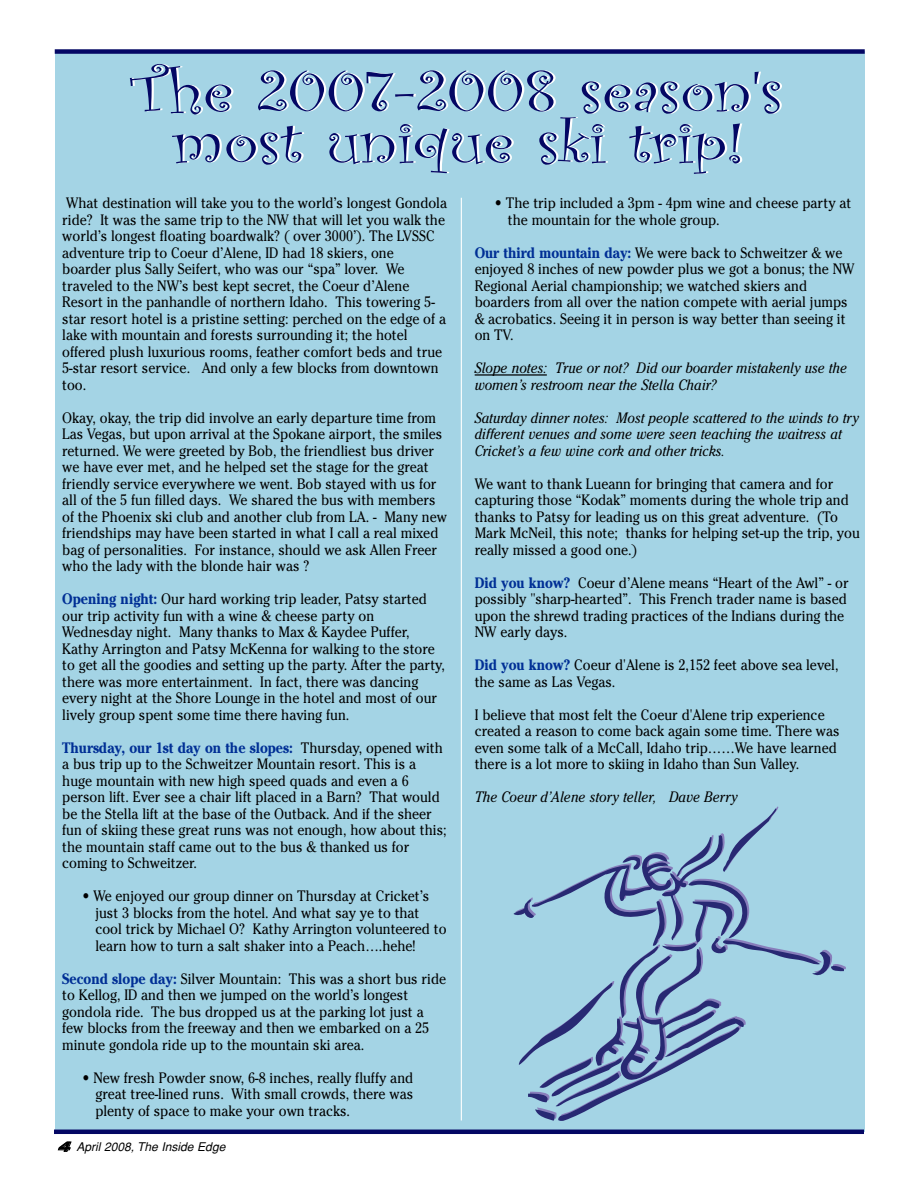
<style>
.page{position:relative;width:918px;height:1188px;background:#fff}
.page>*{position:absolute;margin:0;border:0;box-sizing:border-box;transform-origin:0 0}
.t1{font:60px/51px "Curlz";color:#040764;text-align:center;scale:1.2 1}
.t2{font:15px/16.5px "Cheltenham";color:#000;scale:.9 1}
.t3{font:italic 15px/16.5px "Cheltenham";color:#000;scale:.9 1}
.t4{font:italic 12px "Helvetica";color:#000}
.s1{font-weight:700;color:#002f95}
.s2{font-family:"Helvetica Neue";font-weight:800;font-stretch:expanded;font-size:13.5px}
</style>
<div class="page">
<div style="left:55px;top:51px;width:810px;height:1080px;background:#a4d4e5"></div>
<svg style="left:513px;top:807px;width:333px;height:314px"></svg>
<div style="left:55px;top:49px;width:810px;height:5px;background:#040764"></div>
<hr style="left:54px;top:1130px;width:810px;height:4px;background:#040764">
<hr style="left:475px;top:374px;width:72px;height:2px;background:#000">
<hr style="left:461px;top:198px;width:1px;height:923px;background:#fff">
<h1 class="t1" style="left:132px;top:65px;width:543px">The 2007-2008 season's most unique ski trip!</h1>
<p class="t2" style="left:62px;top:195px;width:429px">What destination will take you to the world’s longest Gondola ride? It was the same trip to the NW that will let you walk the world’s longest floating boardwalk? ( over 3000’). The LVSSC adventure trip to Coeur d’Alene, ID had 18 skiers, one<br>boarder plus Sally Seifert, who was our “spa” lover. We traveled to the NW’s best kept secret, the Coeur d’Alene Resort in the panhandle of northern Idaho. This towering 5- star resort hotel is a pristine setting: perched on the edge of a lake with mountain and forests surrounding it; the hotel offered plush luxurious rooms, feather comfort beds and true 5-star resort service. And only a few blocks from downtown too.</p>
<p class="t2" style="left:62px;top:410px;width:429px">Okay, okay, the trip did involve an early departure time from Las Vegas, but upon arrival at the Spokane airport, the smiles returned. We were greeted by Bob, the friendliest bus driver we have ever met, and he helped set the stage for the great friendly service everywhere we went. Bob stayed with us for all of the 5 fun filled days. We shared the bus with members of the Phoenix ski club and another club from LA. - Many new friendships may have been started in what I call a real mixed bag of personalities. For instance, should we ask Allen Freer who the lady with the blonde hair was ?</p>
<p class="t2" style="left:62px;top:591px;width:427px"><span class="s1">Opening night:</span> Our hard working trip leader, Patsy started our trip activity fun with a wine &amp; cheese party on Wednesday night. Many thanks to Max &amp; Kaydee Puffer, Kathy Arrington and Patsy McKenna for walking to the store to get all the goodies and setting up the party. After the party, there was more entertainment. In fact, there was dancing every night at the Shore Lounge in the hotel and most of our lively group spent some time there having fun.</p>
<p class="t2" style="left:62px;top:740px;width:429px"><span class="s1">Thursday, our 1st day on the slopes:</span> Thursday, opened with a bus trip up to the Schweitzer Mountain resort. This is a huge mountain with new high speed quads and even a 6 person lift. Ever see a chair lift placed in a Barn? That would be the Stella lift at the base of the Outback. And if the sheer fun of skiing these great runs was not enough, how about this; the mountain staff came out to the bus &amp; thanked us for coming to Schweitzer.</p>
<p class="t2" style="left:95px;top:888px;width:392px;text-indent:-13px">• We enjoyed our group dinner on Thursday at Cricket’s just 3 blocks from the hotel. And what say ye to that cool trick by Michael O? Kathy Arrington volunteered to learn how to turn a salt shaker into a Peach….hehe!</p>
<p class="t2" style="left:62px;top:971px;width:428px"><span class="s1">Second slope day:</span> Silver Mountain: This was a short bus ride to Kellog, ID and then we jumped on the world’s longest gondola ride. The bus dropped us at the parking lot just a few blocks from the freeway and then we embarked on a 25 minute gondola ride up to the mountain ski area.</p>
<p class="t2" style="left:95px;top:1070px;width:355px;text-align:justify;text-indent:-13px">• New fresh Powder snow, 6-8 inches, really fluffy and great tree-lined runs. With small crowds, there was plenty of space to make your own tracks.</p>
<p class="t4" style="left:57px;top:1140px;width:170px"><span class="s2">4</span> April 2008, The Inside Edge</p>
<p class="t2" style="left:508px;top:195px;width:383px;text-indent:-13px">• The trip included a 3pm - 4pm wine and cheese party at the mountain for the whole group.</p>
<p class="t2" style="left:475px;top:245px;width:424px"><span class="s1">Our third mountain day:</span> We were back to Schweitzer &amp; we enjoyed 8 inches of new powder plus we got a bonus; the NW Regional Aerial championship; we watched skiers and boarders from all over the nation compete with aerial jumps &amp; acrobatics. Seeing it in person is way better than seeing it on TV.</p>
<p class="t3" style="left:475px;top:361px;width:415px">Slope notes: True or not? Did our boarder mistakenly use the women’s restroom near the Stella Chair?</p>
<p class="t3" style="left:475px;top:411px;width:428px">Saturday dinner notes: Most people scattered to the winds to try different venues and some were seen teaching the waitress at<br>Cricket’s a few wine cork and other tricks.</p>
<p class="t2" style="left:475px;top:476px;width:430px">We want to thank Lueann for bringing that camera and for capturing those “Kodak” moments during the whole trip and thanks to Patsy for leading us on this great adventure. (To Mark McNeil, this note; thanks for helping set-up the trip, you really missed a good one.)</p>
<p class="t2" style="left:475px;top:575px;width:417px"><span class="s1">Did you know?</span> Coeur d’Alene means “Heart of the Awl” - or possibly "sharp-hearted”. This French trader name is based upon the shrewd trading practices of the Indians during the NW early days.</p>
<p class="t2" style="left:475px;top:657px;width:406px"><span class="s1">Did you know?</span> Coeur d'Alene is 2,152 feet above sea level, the same as Las Vegas.</p>
<p class="t2" style="left:475px;top:707px;width:407px">I believe that most felt the Coeur d'Alene trip experience created a reason to come back again some time. There was even some talk of a McCall, Idaho trip……We have learned there is a lot more to skiing in Idaho than Sun Valley.</p>
<p class="t3" style="left:475px;top:790px;width:294px">The Coeur d’Alene story teller, Dave Berry</p>
</div>
